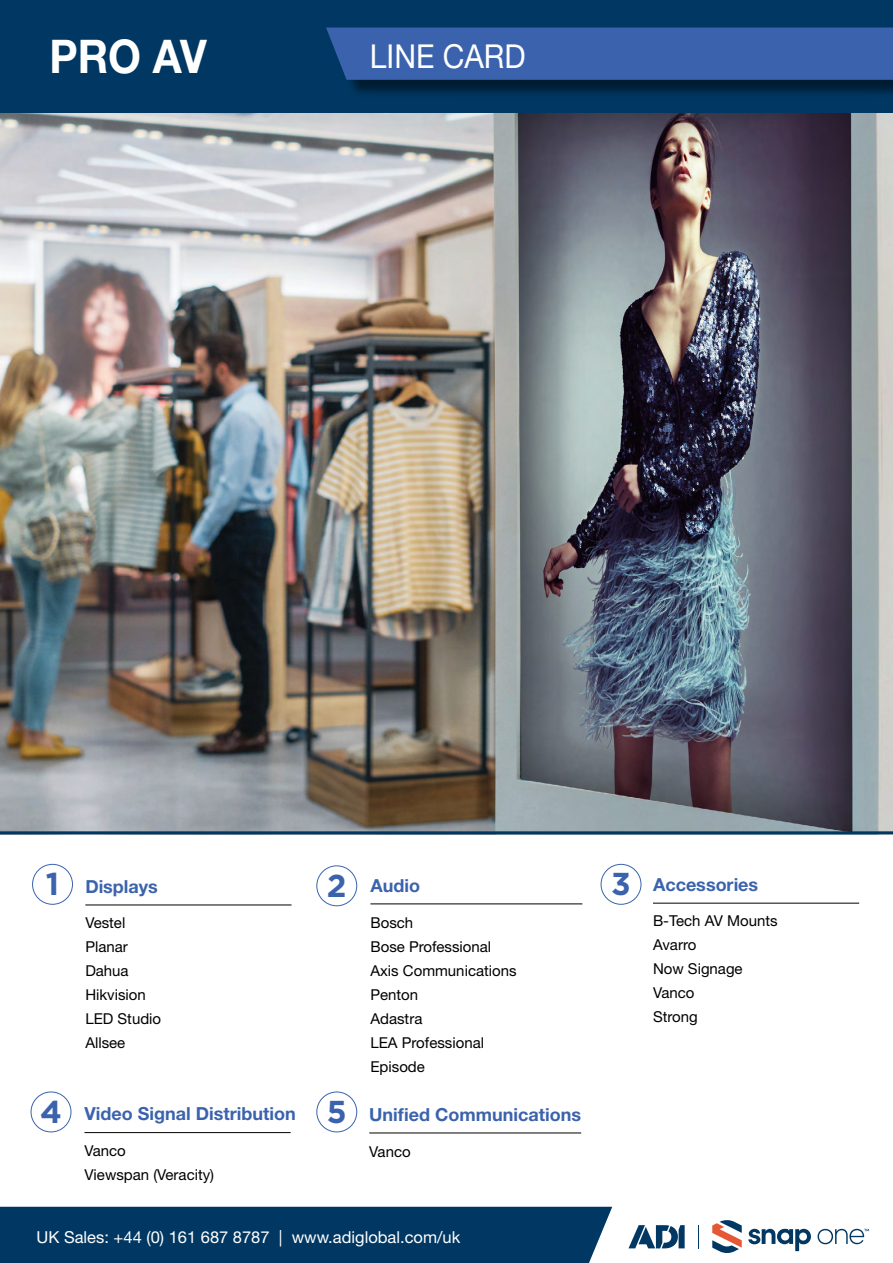
<style>
.page{position:relative;width:893px;height:1263px;background:#fff}
.page>*{position:absolute;margin:0;border:0;box-sizing:border-box;transform-origin:0 0}
.t1{font:700 46.5px "Helvetica Neue LT Std";color:#fff;scale:.91 1}
.t2{font:33px "Helvetica Neue LT Std";color:#fff;scale:.91 1}
.t3{font:700 31.65px "Gotham";color:#3b63ad}
.t4{font:700 18px "Helvetica Neue LT Std";color:#3b63ad}
.t5{font:16.5px "Helvetica Neue LT Std";color:#fff}
.t6{font:15px/24px "Helvetica Neue LT Std";color:#000}
.s1{font-family:"Gotham";font-size:31.65px}
</style>
<div class="page">
<img style="left:0;top:113px;width:893px;height:718px">
<div style="left:0;top:1207px;width:612px;height:56px;background:#003863"></div>
<div style="left:0;top:0;width:893px;height:113px;background:#003863"></div>
<div style="left:329px;top:30px;width:564px;height:69px;background:#000;opacity:.5"></div>
<div style="left:326px;top:28px;width:567px;height:52px;background:#3b63ad"></div>
<div style="left:32px;top:864px;width:41px;height:40px;border:1px solid #3b63ad;border-radius:50%"></div>
<hr style="left:85px;top:904px;width:207px;height:1px;background:#000">
<div style="left:316px;top:865px;width:41px;height:41px;border:1px solid #3b63ad;border-radius:50%"></div>
<hr style="left:370px;top:903px;width:212px;height:1px;background:#000">
<div style="left:601px;top:864px;width:40px;height:40px;border:1px solid #3b63ad;border-radius:50%"></div>
<hr style="left:653px;top:903px;width:206px;height:1px;background:#000">
<div style="left:31px;top:1092px;width:40px;height:40px;border:1px solid #3b63ad;border-radius:50%"></div>
<hr style="left:84px;top:1132px;width:207px;height:1px;background:#000">
<div style="left:316px;top:1092px;width:41px;height:40px;border:1px solid #3b63ad;border-radius:50%"></div>
<hr style="left:369px;top:1132px;width:212px;height:1px;background:#000">
<svg style="left:748px;top:1229px;width:63px;height:22px"></svg>
<svg style="left:712px;top:1220px;width:30px;height:33px"></svg>
<svg style="left:818px;top:1229px;width:51px;height:15px"></svg>
<svg style="left:698px;top:1225px;width:1px;height:23px"></svg>
<svg style="left:628px;top:1225px;width:57px;height:23px"></svg>
<hr style="left:0;top:831px;width:893px;height:3px;background:#003863">
<h1 class="t1" style="left:49px;top:28px;width:174px">PRO AV</h1>
<h2 class="t2" style="left:370px;top:37px;width:173px">LINE CARD</h2>
<h3 class="t3" style="left:46px;top:863px;width:15px">1</h3>
<h3 class="t3" style="left:40px;top:1091px;width:23px">4</h3>
<p class="t4" style="left:85px;top:875px;width:74px">Displays</p>
<h3 class="t3" style="left:327px;top:865px;width:21px">2</h3>
<p class="t6" style="left:85px;top:910px;width:77px">Vestel<br>Planar<br>Dahua<br>Hikvision<br>LED Studio<br>Allsee</p>
<p class="t4" style="left:84px;top:1103px;width:264px">Video Signal Distribution <span class="s1">5</span></p>
<p class="t6" style="left:84px;top:1138px;width:131px">Vanco<br>Viewspan (Veracity)</p>
<p class="t4" style="left:370px;top:875px;width:51px">Audio</p>
<h3 class="t3" style="left:611px;top:863px;width:21px">3</h3>
<p class="t6" style="left:370px;top:910px;width:148px">Bosch<br>Bose Professional<br>Axis Communications<br>Penton<br>Adastra<br>LEA Professional<br>Episode</p>
<p class="t4" style="left:369px;top:1103px;width:213px">Unified Communications</p>
<p class="t6" style="left:369px;top:1139px;width:43px">Vanco</p>
<p class="t5" style="left:37px;top:1227px;width:425px">UK Sales: +44 (0) 161 687 8787 | www.adiglobal.com/uk</p>
<p class="t4" style="left:653px;top:873px;width:107px">Accessories</p>
<p class="t6" style="left:653px;top:909px;width:126px">B-Tech AV Mounts<br>Avarro<br>Now Signage<br>Vanco<br>Strong</p>
</div>
